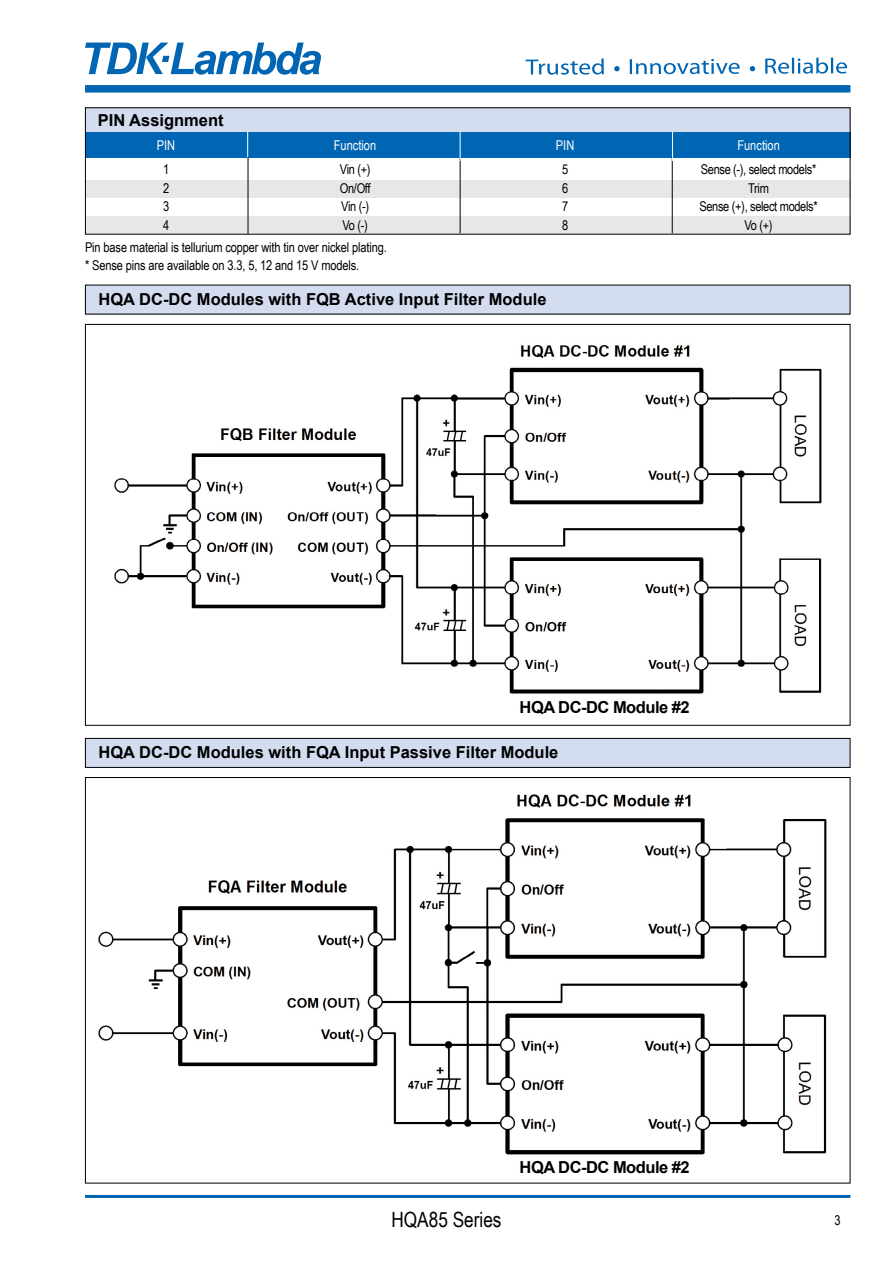
<style>
.page{position:relative;width:893px;height:1263px;background:#fff}
.page>*{position:absolute;margin:0;border:0;box-sizing:border-box;transform-origin:0 0}
.t1{font:21px "Arial Narrow";color:#000}
.t2{font:700 16.5px "Arial";color:#000}
.t3{font:700 16.5px "Arial";letter-spacing:-.03em;color:#000}
.t4{font:13.5px/18px "Arial Narrow";letter-spacing:-.01em;color:#000}
.t5{font:13.5px "Arial Narrow";color:#fff}
</style>
<div class="page">
<div style="left:85px;top:85px;width:765px;height:8px;background:#0066b3"></div>
<hr style="left:85px;top:1195px;width:765px;height:3px;background:#0066b3">
<svg style="left:85px;top:43px;width:236px;height:32px"></svg>
<svg style="left:526px;top:59px;width:78px;height:16px"></svg>
<svg style="left:630px;top:59px;width:110px;height:15px"></svg>
<svg style="left:765px;top:58px;width:82px;height:16px"></svg>
<svg style="left:614px;top:66px;width:6px;height:5px"></svg>
<svg style="left:750px;top:66px;width:5px;height:5px"></svg>
<div style="left:85px;top:285px;width:765px;height:29px;background:#d4dcf0"></div>
<div style="left:85px;top:738px;width:765px;height:29px;background:#d4dcf0"></div>
<div style="left:85px;top:738px;width:765px;height:30px;border:1px solid #000"></div>
<img style="left:114px;top:345px;width:708px;height:349px">
<img style="left:98px;top:794px;width:729px;height:361px">
<div style="left:85px;top:107px;width:765px;height:30px;background:#d4dcf0"></div>
<div style="left:85px;top:132px;width:765px;height:25px;background:#0066b3"></div>
<div style="left:85px;top:181px;width:765px;height:17px;background:#e6e7e8"></div>
<div style="left:85px;top:217px;width:765px;height:17px;background:#e6e7e8"></div>
<div style="left:85px;top:107px;width:765px;height:128px;border:1px solid #000"></div>
<hr style="left:248px;top:157px;width:1px;height:77px;background:#000">
<hr style="left:460px;top:157px;width:1px;height:76px;background:#000">
<svg style="left:460px;top:132px;width:1px;height:29px"></svg>
<svg style="left:247px;top:132px;width:1px;height:25px"></svg>
<hr style="left:672px;top:157px;width:1px;height:76px;background:#000">
<svg style="left:672px;top:132px;width:1px;height:29px"></svg>
<p class="t2" style="left:98px;top:108px;width:127px">PIN Assignment</p>
<p class="t5" style="left:157px;top:135px;width:20px">PIN</p>
<p class="t5" style="left:334px;top:135px;width:44px">Function</p>
<p class="t5" style="left:556px;top:135px;width:20px">PIN</p>
<p class="t5" style="left:737px;top:135px;width:44px">Function</p>
<p class="t4" style="left:163px;top:160px;width:8px">1</p>
<p class="t4" style="left:340px;top:160px;width:32px">Vin (+)</p>
<p class="t4" style="left:562px;top:160px;width:8px">5</p>
<p class="t4" style="left:701px;top:160px;width:117px">Sense (-), select models*</p>
<p class="t4" style="left:163px;top:178px;width:8px">2</p>
<p class="t4" style="left:340px;top:178px;width:32px">On/Off</p>
<p class="t4" style="left:562px;top:178px;width:8px">6</p>
<p class="t4" style="left:748px;top:178px;width:22px">Trim</p>
<p class="t4" style="left:163px;top:197px;width:8px">3</p>
<p class="t4" style="left:341px;top:197px;width:29px">Vin (-)</p>
<p class="t4" style="left:562px;top:197px;width:8px">7</p>
<p class="t4" style="left:699px;top:197px;width:120px">Sense (+), select models*</p>
<p class="t4" style="left:163px;top:216px;width:8px">4</p>
<p class="t4" style="left:342px;top:216px;width:27px">Vo (-)</p>
<p class="t4" style="left:562px;top:216px;width:8px">8</p>
<p class="t4" style="left:744px;top:216px;width:30px">Vo (+)</p>
<p class="t4" style="left:85px;top:238px;width:303px">Pin base material is tellurium copper with tin over nickel plating. * Sense pins are available on 3.3, 5, 12 and 15 V models.</p>
<p class="t2" style="left:99px;top:288px;width:449px">HQA DC-DC Modules with FQB Active Input Filter Module</p>
<p class="t3" style="left:520px;top:695px;width:172px">HQA DC-DC Module #2</p>
<p class="t2" style="left:99px;top:741px;width:461px">HQA DC-DC Modules with FQA Input Passive Filter Module</p>
<p class="t3" style="left:520px;top:1155px;width:172px">HQA DC-DC Module #2</p>
<h1 class="t1" style="left:391px;top:1204px;width:112px">HQA85 Series</h1>
<p class="t4" style="left:835px;top:1211px;width:8px">3</p>
</div>
